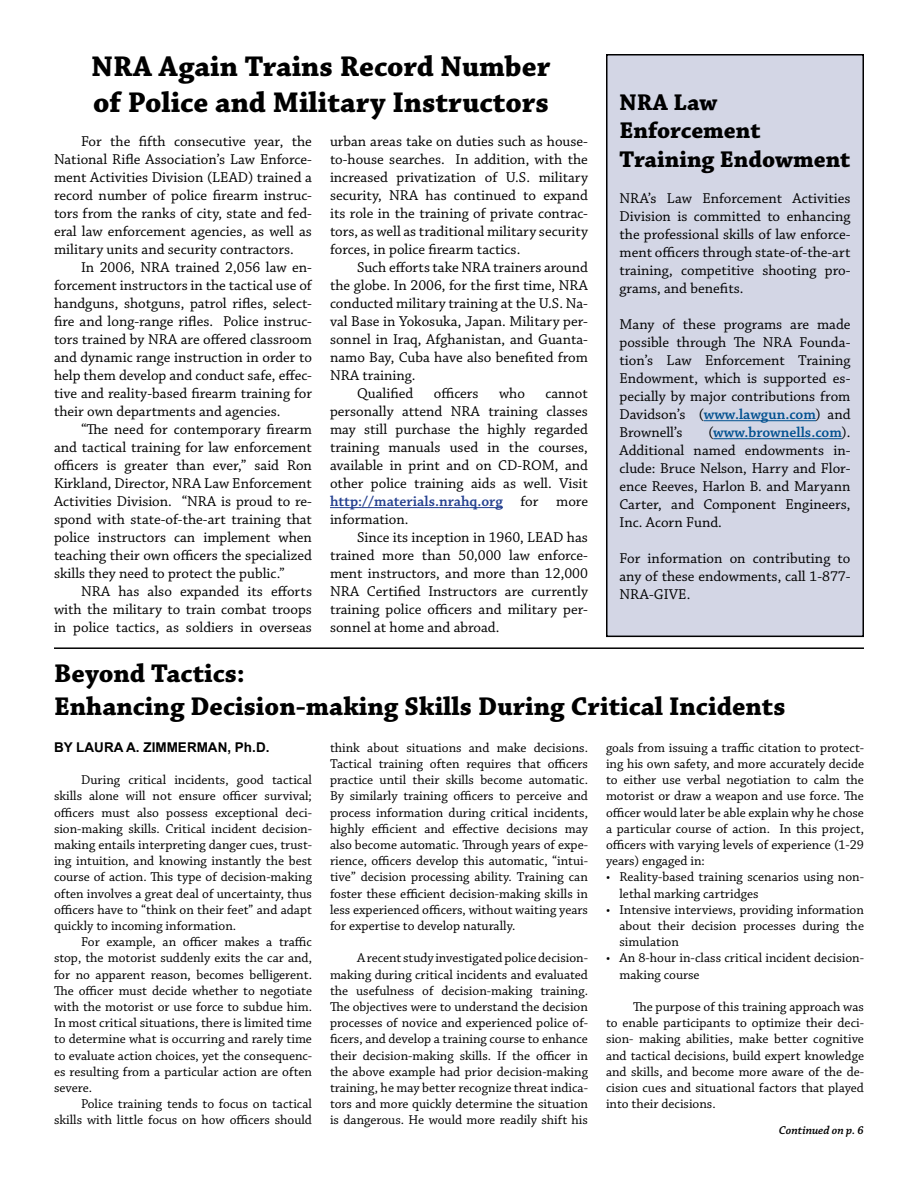
<style>
.page{position:relative;width:918px;height:1188px;background:#fff}
.page>*{position:absolute;margin:0;border:0;box-sizing:border-box;transform-origin:0 0}
.t1{font:700 30px/36px "Chaparral Pro";color:#000}
.t2{font:700 27px/32.4px "Chaparral Pro";color:#000}
.t3{font:700 24px/28.8px "Chaparral Pro";color:#000}
.t4{font:15px/18px "Chaparral Pro";color:#000;text-align:justify}
.t5{font:13.5px/16.2px "Chaparral Pro";color:#000;text-align:justify}
.t6{font:700 13.5px "Arial";color:#000}
.t7{font:italic 600 12px "Chaparral Pro";color:#000}
.s1{font-weight:600;color:#24408f}
.s2{font-weight:600;color:#025190}
</style>
<div class="page">
<hr style="left:330px;top:507px;width:173px;height:1px;background:#24408f">
<div style="left:607px;top:55px;width:256px;height:581px;background:#d3d6e5"></div>
<div style="left:606px;top:54px;width:258px;height:583px;border:2px solid #000"></div>
<hr style="left:704px;top:420px;width:112px;height:1px;background:#025190">
<hr style="left:713px;top:438px;width:129px;height:1px;background:#025190">
<hr style="left:54px;top:647px;width:810px;height:2px;background:#000">
<h1 class="t1" style="left:92px;top:50px;width:460px">NRA Again Trains Record Number of Police and Military Instructors</h1>
<p class="t4" style="left:330px;top:133px;width:260px">urban areas take on duties such as house&shy;to-house searches. In addition, with the increased privatization of U.S. military security, NRA has continued to expand its role in the training of private contrac&shy;tors, as well as traditional military security forces, in police firearm tactics.</p>
<p class="t4" style="left:357px;top:259px;width:232px">Such efforts take NRA trainers around</p>
<p class="t4" style="left:330px;top:277px;width:259px">the globe. In 2006, for the first time, NRA</p>
<p class="t4" style="left:330px;top:295px;width:260px">conducted military training at the U.S. Na-</p>
<p class="t4" style="left:330px;top:313px;width:260px">val Base in Yokosuka, Japan. Military per-</p>
<p class="t4" style="left:330px;top:331px;width:260px">sonnel in Iraq, Afghanistan, and Guanta-</p>
<p class="t4" style="left:330px;top:349px;width:259px">namo Bay, Cuba have also benefited from</p>
<p class="t4" style="left:330px;top:367px;width:87px">NRA training.</p>
<p class="t4" style="left:357px;top:385px;width:58px">Qualified</p>
<p class="t4" style="left:434px;top:385px;width:46px">officers</p>
<p class="t4" style="left:499px;top:385px;width:27px">who</p>
<p class="t4" style="left:54px;top:133px;width:260px;text-indent:27px">For the fifth consecutive year, the National Rifle Association’s Law Enforce&shy;ment Activities Division (LEAD) trained a record number of police firearm instruc&shy;tors from the ranks of city, state and fed&shy;eral law enforcement agencies, as well as military units and security contractors.</p>
<p class="t4" style="left:54px;top:259px;width:260px;text-indent:27px">In 2006, NRA trained 2,056 law en&shy;forcement instructors in the tactical use of handguns, shotguns, patrol rifles, select&shy;fire and long-range rifles. Police instruc&shy;tors trained by NRA are offered classroom and dynamic range instruction in order to help them develop and conduct safe, effec&shy;tive and reality-based firearm training for their own departments and agencies.</p>
<p class="t4" style="left:54px;top:421px;width:260px;text-indent:27px">“The need for contemporary firearm and tactical training for law enforcement officers is greater than ever,” said Ron Kirkland, Director, NRA Law Enforcement Activities Division. “NRA is proud to re&shy;spond with state-of-the-art training that police instructors can implement when teaching their own officers the specialized skills they need to protect the public.”</p>
<p class="t4" style="left:54px;top:583px;width:260px;text-indent:27px">NRA has also expanded its efforts with the military to train combat troops in police tactics, as soldiers in overseas</p>
<p class="t4" style="left:330px;top:385px;width:260px;text-indent:215px">cannot personally attend NRA training classes may still purchase the highly regarded training manuals used in the courses, available in print and on CD-ROM, and other police training aids as well. Visit <span class="s1">http://materials.nrahq.org</span> for more information.</p>
<p class="t4" style="left:330px;top:529px;width:260px;text-indent:27px">Since its inception in 1960, LEAD has trained more than 50,000 law enforce&shy;ment instructors, and more than 12,000<br>NRA Certified Instructors are currently training police officers and military per&shy;sonnel at home and abroad.</p>
<h3 class="t3" style="left:620px;top:89px;width:232px">NRA Law<br>Enforcement<br>Training Endowment</h3>
<p class="t4" style="left:620px;top:190px;width:232px">NRA’s Law Enforcement Activities Division is committed to enhancing the professional skills of law enforce&shy;ment officers through state-of-the-art training, competitive shooting pro&shy;grams, and benefits.</p>
<p class="t4" style="left:620px;top:316px;width:233px">Many of these programs are made possible through The NRA Founda&shy;tion’s Law Enforcement Training Endowment, which is supported es&shy;pecially by major contributions from Davidson’s (<span class="s2">www.lawgun.com</span>) and Brownell’s</p>
<p class="t4" style="left:620px;top:424px;width:232px;text-indent:89px">(<span class="s2">www.brownells.com</span>).<br>Additional named endowments in&shy;clude: Bruce Nelson, Harry and Flor&shy;ence Reeves, Harlon B. and Maryann Carter, and Component Engineers, Inc. Acorn Fund.</p>
<p class="t4" style="left:620px;top:550px;width:232px">For information on contributing to any of these endowments, call 1-877- NRA-GIVE.</p>
<h2 class="t2" style="left:54px;top:659px;width:733px">Beyond Tactics:<br>Enhancing Decision-making Skills During Critical Incidents</h2>
<p class="t5" style="left:330px;top:740px;width:260px">think about situations and make decisions.<br>Tactical training often requires that officers practice until their skills become automatic.<br>By similarly training officers to perceive and process information during critical incidents, highly efficient and effective decisions may also become automatic. Through years of expe&shy;rience, officers develop this automatic, “intui&shy;tive” decision processing ability. Training can foster these efficient decision-making skills in less experienced officers, without waiting years for expertise to develop naturally.</p>
<p class="t5" style="left:330px;top:951px;width:260px;text-indent:27px">A recent study investigated police decision&shy;making during critical incidents and evaluated the usefulness of decision-making training.<br>The objectives were to understand the decision processes of novice and experienced police of&shy;ficers, and develop a training course to enhance their decision-making skills. If the officer in the above example had prior decision-making training, he may better recognize threat indica&shy;tors and more quickly determine the situation is dangerous. He would more readily shift his</p>
<p class="t6" style="left:54px;top:738px;width:217px">BY LAURA A. ZIMMERMAN, Ph.D.</p>
<p class="t5" style="left:54px;top:772px;width:260px;text-indent:27px">During critical incidents, good tactical skills alone will not ensure officer survival; officers must also possess exceptional deci&shy;sion-making skills. Critical incident decision&shy;making entails interpreting danger cues, trust&shy;ing intuition, and knowing instantly the best course of action. This type of decision-making often involves a great deal of uncertainty, thus officers have to “think on their feet” and adapt quickly to incoming information.</p>
<p class="t5" style="left:54px;top:934px;width:260px;text-indent:27px">For example, an officer makes a traffic stop, the motorist suddenly exits the car and, for no apparent reason, becomes belligerent.<br>The officer must decide whether to negotiate with the motorist or use force to subdue him.<br>In most critical situations, there is limited time to determine what is occurring and rarely time to evaluate action choices, yet the consequenc&shy;es resulting from a particular action are often severe.</p>
<p class="t5" style="left:54px;top:1096px;width:259px;text-align:right">Police training tends to focus on tactical skills with little focus on how officers should</p>
<p class="t5" style="left:606px;top:740px;width:260px">goals from issuing a traffic citation to protect&shy;ing his own safety, and more accurately decide to either use verbal negotiation to calm the motorist or draw a weapon and use force. The officer would later be able explain why he chose a particular course of action. In this project, officers with varying levels of experience (1-29 years) engaged in:</p>
<p class="t5" style="left:620px;top:870px;width:246px;text-indent:-14px">• Reality-based training scenarios using non&shy;lethal marking cartridges</p>
<p class="t5" style="left:620px;top:902px;width:246px;text-indent:-14px">• Intensive interviews, providing information about their decision processes during the simulation</p>
<p class="t5" style="left:620px;top:951px;width:246px;text-indent:-14px">• An 8-hour in-class critical incident decision&shy;making course</p>
<p class="t5" style="left:606px;top:999px;width:260px;text-indent:27px">The purpose of this training approach was to enable participants to optimize their deci&shy;sion- making abilities, make better cognitive and tactical decisions, build expert knowledge and skills, and become more aware of the de&shy;cision cues and situational factors that played into their decisions.</p>
<p class="t7" style="left:779px;top:1123px;width:87px">Continued on p. 6</p>
</div>
